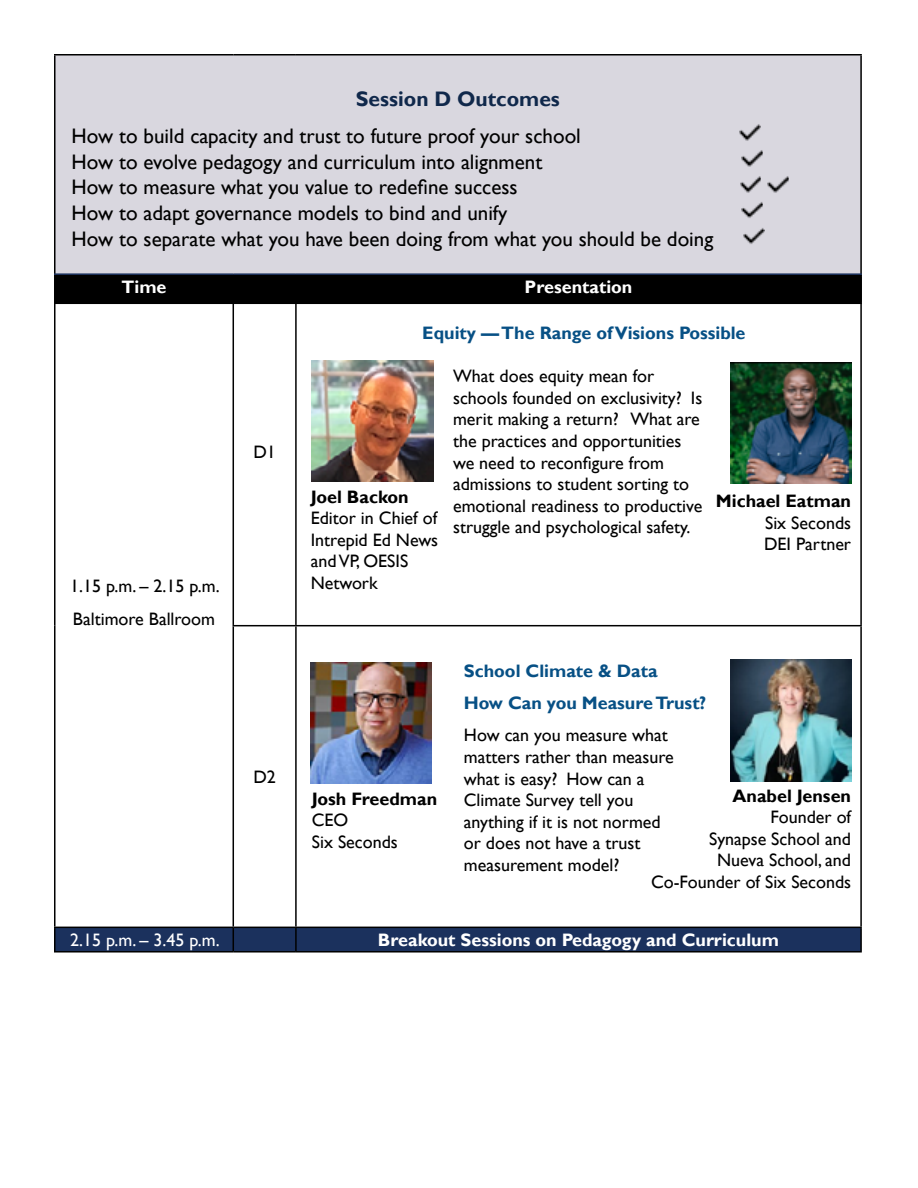
<style>
.page{position:relative;width:918px;height:1188px;background:#fff}
.page>*{position:absolute;margin:0;border:0;box-sizing:border-box;transform-origin:0 0}
.t1{font:21px/25.8px "Gill Sans";color:#000}
.t2{font:700 21px "Gill Sans";color:#10284b}
.t3{font:18px/21.6px "Gill Sans";color:#000}
.t4{font:700 18px/32.4px "Gill Sans";color:#075085}
.t5{font:700 18px "Gill Sans";color:#fff}
.t6{font:700 18px "Gill Sans";color:#000}
.t7{font:18px "Gill Sans";color:#fff}
</style>
<div class="page">
<div style="left:55px;top:55px;width:806px;height:222px;background:#d9d7df"></div>
<hr style="left:54px;top:55px;width:2px;height:222px;background:#000">
<hr style="left:860px;top:55px;width:2px;height:222px;background:#000">
<hr style="left:54px;top:278px;width:2px;height:348px;background:#000">
<hr style="left:233px;top:278px;width:1px;height:347px;background:#000">
<hr style="left:295px;top:278px;width:2px;height:347px;background:#000">
<hr style="left:860px;top:278px;width:2px;height:347px;background:#000">
<hr style="left:54px;top:626px;width:2px;height:301px;background:#000">
<hr style="left:233px;top:626px;width:1px;height:301px;background:#000">
<hr style="left:295px;top:626px;width:2px;height:301px;background:#000">
<hr style="left:860px;top:626px;width:2px;height:301px;background:#000">
<hr style="left:54px;top:927px;width:179px;height:1px;background:#000">
<hr style="left:54px;top:928px;width:2px;height:23px;background:#000">
<div style="left:55px;top:927px;width:805px;height:24px;background:#1b315d"></div>
<hr style="left:296px;top:927px;width:566px;height:1px;background:#000">
<hr style="left:295px;top:928px;width:2px;height:23px;background:#000">
<hr style="left:860px;top:928px;width:2px;height:23px;background:#000">
<hr style="left:54px;top:951px;width:179px;height:2px;background:#000">
<hr style="left:233px;top:951px;width:63px;height:2px;background:#000">
<hr style="left:296px;top:951px;width:566px;height:2px;background:#000">
<hr style="left:233px;top:625px;width:63px;height:1px;background:#000">
<hr style="left:296px;top:625px;width:566px;height:1px;background:#000">
<hr style="left:54px;top:54px;width:179px;height:2px;background:#000">
<hr style="left:233px;top:54px;width:63px;height:2px;background:#000">
<hr style="left:296px;top:54px;width:566px;height:2px;background:#000">
<img style="left:739px;top:124px;width:21px;height:17px">
<img style="left:742px;top:150px;width:20px;height:17px">
<img style="left:740px;top:176px;width:21px;height:17px">
<img style="left:768px;top:176px;width:20px;height:17px">
<img style="left:742px;top:202px;width:20px;height:16px">
<img style="left:743px;top:228px;width:21px;height:16px">
<img style="left:310px;top:662px;width:122px;height:122px">
<img style="left:730px;top:362px;width:122px;height:122px">
<img style="left:312px;top:360px;width:121px;height:122px">
<img style="left:730px;top:660px;width:122px;height:121px">
<hr style="left:54px;top:275px;width:2px;height:28px;background:#000">
<div style="left:56px;top:275px;width:804px;height:28px;background:#000"></div>
<hr style="left:295px;top:275px;width:2px;height:28px;background:#000">
<hr style="left:860px;top:275px;width:2px;height:28px;background:#000">
<hr style="left:54px;top:303px;width:179px;height:1px;background:#000">
<hr style="left:233px;top:303px;width:63px;height:1px;background:#000">
<hr style="left:296px;top:303px;width:566px;height:1px;background:#000">
<hr style="left:54px;top:273px;width:179px;height:2px;background:#1b315d">
<hr style="left:233px;top:273px;width:63px;height:2px;background:#1b315d">
<hr style="left:296px;top:273px;width:566px;height:2px;background:#1b315d">
<p class="t2" style="left:356px;top:86px;width:205px">Session D Outcomes</p>
<p class="t1" style="left:72px;top:123px;width:643px">How to build capacity and trust to future proof your school<br>How to evolve pedagogy and curriculum into alignment<br>How to measure what you value to redefine success<br>How to adapt governance models to bind and unify<br>How to separate what you have been doing from what you should be doing</p>
<p class="t5" style="left:122px;top:276px;width:46px">Time</p>
<p class="t5" style="left:525px;top:276px;width:109px">Presentation</p>
<p class="t3" style="left:70px;top:569px;width:151px;line-height:33.6px">1.15 p.m. – 2.15 p.m.<br>Baltimore Ballroom</p>
<p class="t3" style="left:253px;top:441px;width:24px">D1</p>
<p class="t3" style="left:253px;top:766px;width:24px">D2</p>
<p class="t4" style="left:422px;top:317px;width:325px">Equity — The Range of Visions Possible</p>
<p class="t3" style="left:453px;top:366px;width:251px">What does equity mean for schools founded on exclusivity? Is merit making a return? What are the practices and opportunities we need to reconfigure from admissions to student sorting to emotional readiness to productive struggle and psychological safety.</p>
<p class="t6" style="left:311px;top:486px;width:99px">Joel Backon</p>
<p class="t3" style="left:311px;top:508px;width:129px">Editor in Chief of<br>Intrepid Ed News and VP, OESIS<br>Network</p>
<p class="t6" style="left:716px;top:490px;width:137px">Michael Eatman</p>
<p class="t3" style="left:764px;top:512px;width:89px">Six Seconds<br>DEI Partner</p>
<p class="t6" style="left:312px;top:788px;width:127px">Josh Freedman</p>
<p class="t3" style="left:312px;top:810px;width:87px">CEO<br>Six Seconds</p>
<p class="t4" style="left:464px;top:655px;width:244px">School Climate &amp; Data<br>How Can you Measure Trust?</p>
<p class="t3" style="left:464px;top:725px;width:211px">How can you measure what matters rather than measure what is easy? How can a<br>Climate Survey tell you anything if it is not normed or does not have a trust measurement model?</p>
<p class="t6" style="left:733px;top:785px;width:120px">Anabel Jensen</p>
<p class="t3" style="left:651px;top:807px;width:201px;text-align:right">Founder of<br>Synapse School and<br>Nueva School, and<br>Co-Founder of Six Seconds</p>
<p class="t7" style="left:70px;top:929px;width:151px">2.15 p.m. – 3.45 p.m.</p>
<p class="t5" style="left:378px;top:929px;width:403px">Breakout Sessions on Pedagogy and Curriculum</p>
</div>
